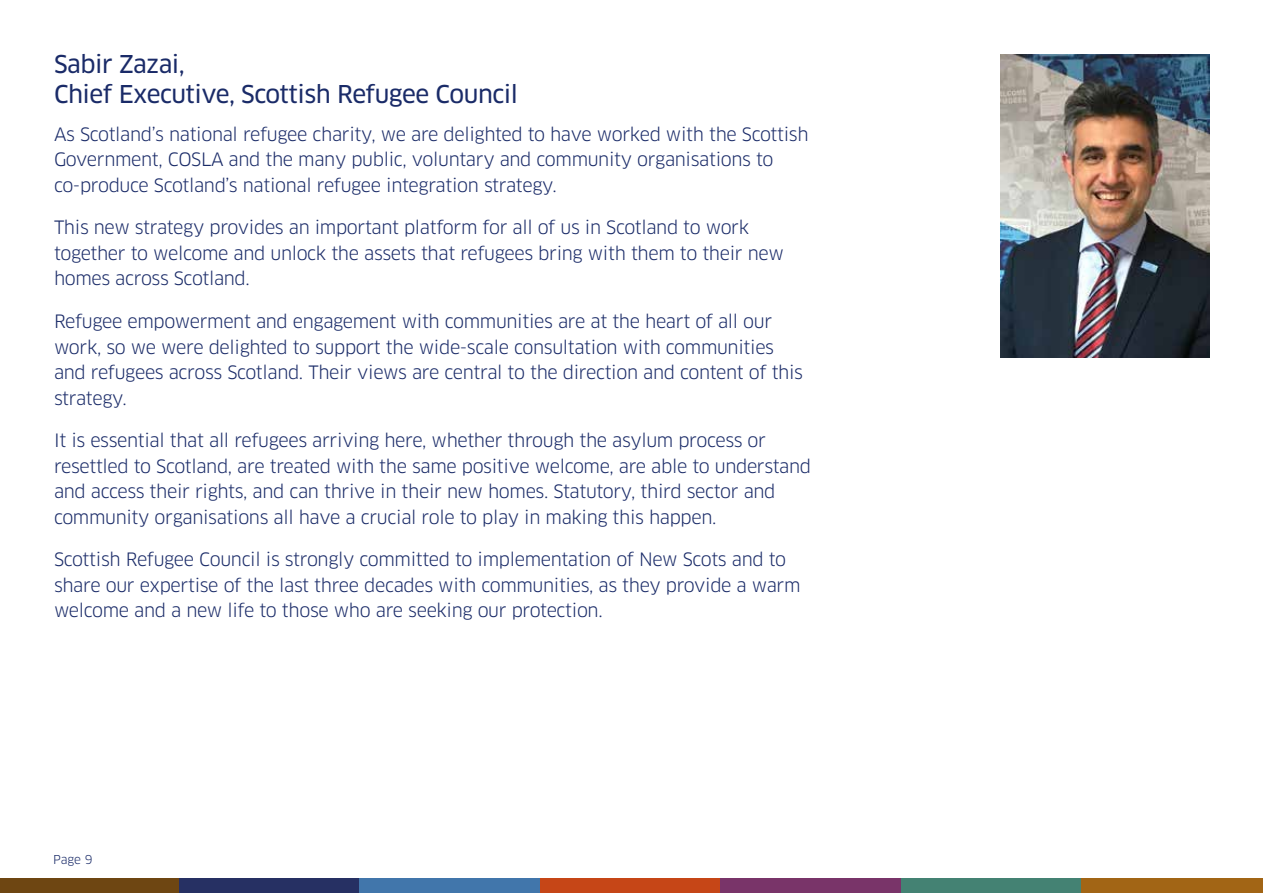
<style>
.page{position:relative;width:1263px;height:893px;background:#fff}
.page>*{position:absolute;margin:0;border:0;box-sizing:border-box;transform-origin:0 0}
.t1{font:24px/30px "Clan News";letter-spacing:-.02em;color:#1a2b68}
.t2{font:18px/25.5px "Clan";letter-spacing:-.02em;color:#1a2b68}
.t3{font:12px "Clan";color:#1a2b68}
</style>
<div class="page">
<div style="left:179px;top:878px;width:181px;height:15px;background:#263063"></div>
<div style="left:360px;top:878px;width:180px;height:15px;background:#4176ab"></div>
<div style="left:540px;top:878px;width:180px;height:15px;background:#c64617"></div>
<div style="left:720px;top:878px;width:181px;height:15px;background:#793469"></div>
<div style="left:901px;top:878px;width:180px;height:15px;background:#448273"></div>
<div style="left:1081px;top:878px;width:182px;height:15px;background:#a26515"></div>
<div style="left:0;top:878px;width:179px;height:15px;background:#6e4612"></div>
<img style="left:1001px;top:54px;width:208px;height:304px">
<h1 class="t1" style="left:54px;top:49px;width:466px">Sabir Zazai,<br>Chief Executive, Scottish Refugee Council</h1>
<p class="t2" style="left:54px;top:122px;width:756px">As Scotland’s national refugee charity, we are delighted to have worked with the Scottish<br>Government, COSLA and the many public, voluntary and community organisations to<br>co‑ produce Scotland’s national refugee integration strategy.</p>
<p class="t2" style="left:54px;top:215px;width:731px">This new strategy provides an important platform for all of us in Scotland to work together to welcome and unlock the assets that refugees bring with them to their new homes across Scotland.</p>
<p class="t2" style="left:54px;top:309px;width:751px">Refugee empowerment and engagement with communities are at the heart of all our work, so we were delighted to support the wide-scale consultation with communities and refugees across Scotland. Their views are central to the direction and content of this strategy.</p>
<p class="t2" style="left:54px;top:428px;width:758px">It is essential that all refugees arriving here, whether through the asylum process or resettled to Scotland, are treated with the same positive welcome, are able to understand and access their rights, and can thrive in their new homes. Statutory, third sector and community organisations all have a crucial role to play in making this happen.</p>
<p class="t2" style="left:54px;top:547px;width:748px">Scottish Refugee Council is strongly committed to implementation of New Scots and to share our expertise of the last three decades with communities, as they provide a warm welcome and a new life to those who are seeking our protection.</p>
<p class="t3" style="left:53px;top:852px;width:41px">Page 9</p>
</div>
